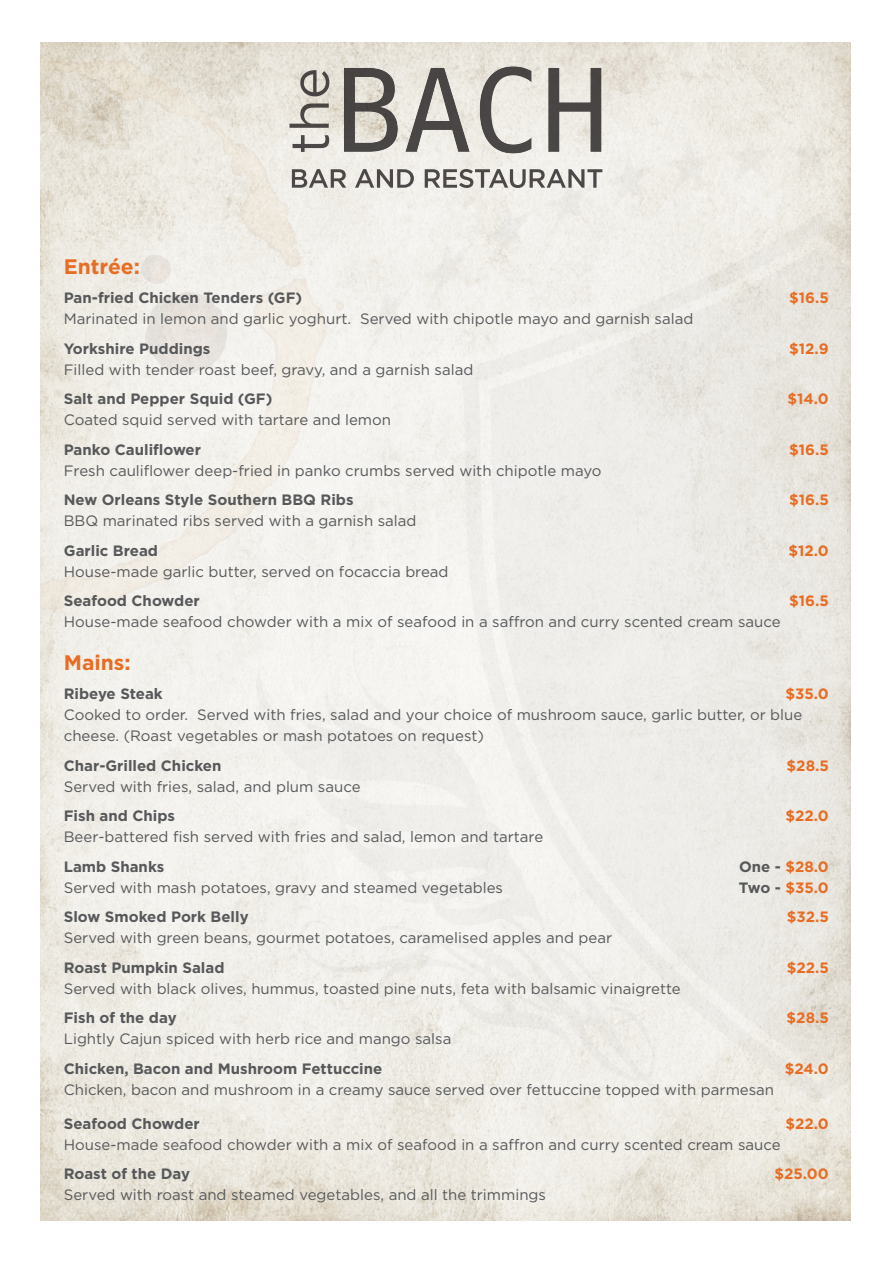
<style>
.page{position:relative;width:893px;height:1263px;background:#fff}
.page>*{position:absolute;margin:0;border:0;box-sizing:border-box;transform-origin:0 0}
.t1{font:700 21px "Gotham";color:#e86d24}
.t2{font:15px/21px "Gotham";color:#57585a}
.t3{font:700 15px "Gotham";color:#57585a}
.t4{font:700 15px "Gotham";color:#e86d24}
.s1{color:#57585a}
</style>
<div class="page">
<img style="left:41px;top:43px;width:809px;height:1178px">
<img style="left:256px;top:129px;width:594px;height:975px">
<img style="left:41px;top:43px;width:309px;height:609px">
<img style="left:344px;top:64px;width:259px;height:93px">
<svg style="left:289px;top:70px;width:40px;height:82px;background:#bebab4"></svg>
<svg style="left:292px;top:169px;width:310px;height:19px;background:#b0adaa"></svg>
<p class="t1" style="left:64px;top:253px;width:78px">Entrée:</p>
<p class="t3" style="left:64px;top:288px;width:240px">Pan-fried Chicken Tenders (GF)</p>
<p class="t4" style="left:789px;top:288px;width:41px">$16.5</p>
<p class="t2" style="left:64px;top:309px;width:631px">Marinated in lemon and garlic yoghurt. Served with chipotle mayo and garnish salad</p>
<p class="t3" style="left:64px;top:339px;width:148px">Yorkshire Puddings</p>
<p class="t4" style="left:789px;top:339px;width:41px">$12.9</p>
<p class="t2" style="left:64px;top:359px;width:411px">Filled with tender roast beef, gravy, and a garnish salad</p>
<p class="t3" style="left:64px;top:389px;width:210px">Salt and Pepper Squid (GF)</p>
<p class="t4" style="left:787px;top:389px;width:43px">$14.0</p>
<p class="t2" style="left:64px;top:410px;width:329px">Coated squid served with tartare and lemon</p>
<p class="t3" style="left:64px;top:440px;width:139px">Panko Cauliflower</p>
<p class="t4" style="left:789px;top:440px;width:41px">$16.5</p>
<p class="t2" style="left:64px;top:460px;width:539px">Fresh cauliflower deep-fried in panko crumbs served with chipotle mayo</p>
<p class="t3" style="left:64px;top:490px;width:291px">New Orleans Style Southern BBQ Ribs</p>
<p class="t4" style="left:789px;top:490px;width:41px">$16.5</p>
<p class="t2" style="left:64px;top:511px;width:354px">BBQ marinated ribs served with a garnish salad</p>
<p class="t3" style="left:64px;top:541px;width:96px">Garlic Bread</p>
<p class="t4" style="left:788px;top:541px;width:42px">$12.0</p>
<p class="t2" style="left:64px;top:561px;width:386px">House-made garlic butter, served on focaccia bread</p>
<p class="t3" style="left:64px;top:591px;width:138px">Seafood Chowder</p>
<p class="t4" style="left:789px;top:591px;width:41px">$16.5</p>
<p class="t2" style="left:64px;top:612px;width:718px">House-made seafood chowder with a mix of seafood in a saffron and curry scented cream sauce</p>
<p class="t1" style="left:64px;top:648px;width:68px">Mains:</p>
<p class="t3" style="left:64px;top:684px;width:101px">Ribeye Steak</p>
<p class="t4" style="left:785px;top:684px;width:45px">$35.0</p>
<p class="t2" style="left:64px;top:704px;width:740px">Cooked to order. Served with fries, salad and your choice of mushroom sauce, garlic butter, or blue cheese. (Roast vegetables or mash potatoes on request)</p>
<p class="t3" style="left:64px;top:755px;width:159px">Char-Grilled Chicken</p>
<p class="t4" style="left:787px;top:755px;width:44px">$28.5</p>
<p class="t2" style="left:64px;top:776px;width:298px">Served with fries, salad, and plum sauce</p>
<p class="t3" style="left:64px;top:806px;width:113px">Fish and Chips</p>
<p class="t4" style="left:785px;top:806px;width:45px">$22.0</p>
<p class="t2" style="left:64px;top:826px;width:481px">Beer-battered fish served with fries and salad, lemon and tartare</p>
<p class="t3" style="left:64px;top:856px;width:102px">Lamb Shanks</p>
<p class="t4" style="left:739px;top:856px;width:91px"><span class="s1">One -</span> $28.0</p>
<p class="t2" style="left:64px;top:877px;width:441px">Served with mash potatoes, gravy and steamed vegetables</p>
<p class="t4" style="left:739px;top:877px;width:92px"><span class="s1">Two -</span> $35.0</p>
<p class="t3" style="left:64px;top:907px;width:186px">Slow Smoked Pork Belly</p>
<p class="t4" style="left:787px;top:907px;width:44px">$32.5</p>
<p class="t2" style="left:64px;top:927px;width:550px">Served with green beans, gourmet potatoes, caramelised apples and pear</p>
<p class="t3" style="left:64px;top:957px;width:162px">Roast Pumpkin Salad</p>
<p class="t4" style="left:787px;top:957px;width:44px">$22.5</p>
<p class="t2" style="left:64px;top:978px;width:618px">Served with black olives, hummus, toasted pine nuts, feta with balsamic vinaigrette</p>
<p class="t3" style="left:64px;top:1008px;width:114px">Fish of the day</p>
<p class="t4" style="left:787px;top:1008px;width:44px">$28.5</p>
<p class="t2" style="left:64px;top:1028px;width:389px">Lightly Cajun spiced with herb rice and mango salsa</p>
<p class="t3" style="left:64px;top:1058px;width:320px">Chicken, Bacon and Mushroom Fettuccine</p>
<p class="t4" style="left:785px;top:1058px;width:46px">$24.0</p>
<p class="t2" style="left:64px;top:1079px;width:712px">Chicken, bacon and mushroom in a creamy sauce served over fettuccine topped with parmesan</p>
<p class="t3" style="left:64px;top:1113px;width:138px">Seafood Chowder</p>
<p class="t4" style="left:785px;top:1113px;width:45px">$22.0</p>
<p class="t2" style="left:64px;top:1134px;width:718px">House-made seafood chowder with a mix of seafood in a saffron and curry scented cream sauce</p>
<p class="t3" style="left:64px;top:1164px;width:128px">Roast of the Day</p>
<p class="t4" style="left:774px;top:1164px;width:56px">$25.00</p>
<p class="t2" style="left:64px;top:1184px;width:484px">Served with roast and steamed vegetables, and all the trimmings</p>
</div>
